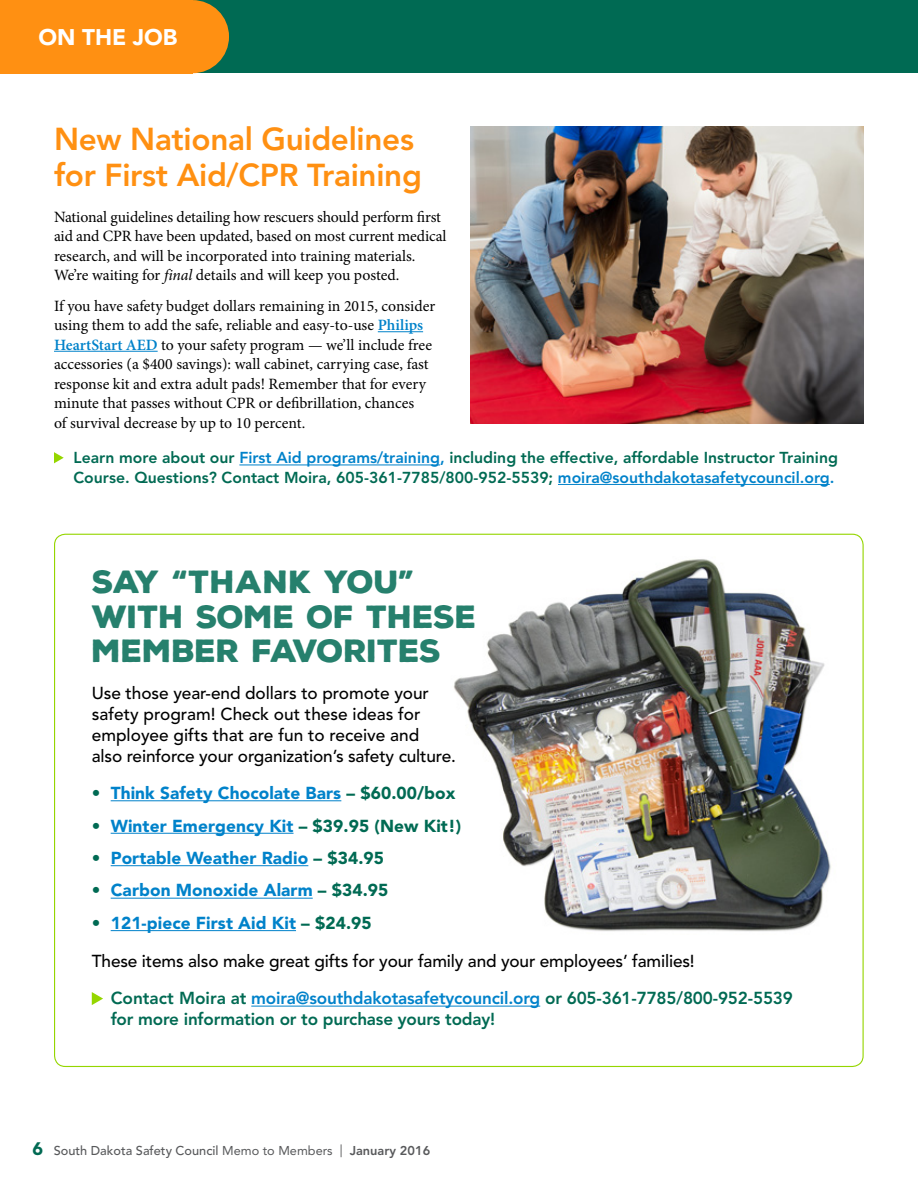
<style>
.page{position:relative;width:918px;height:1188px;background:#fff}
.page>*{position:absolute;margin:0;border:0;box-sizing:border-box;transform-origin:0 0}
.t1{font:800 31.5px/36px "Avenir LT Std";letter-spacing:-.01em;color:#ff9012}
.t2{font:900 31.2px/34.5px "Nexa Rust Sans";letter-spacing:-.01em;color:#26806d}
.t3{font:900 22.5px "Avenir LT Std";color:#fff}
.t4{font:500 17.25px/21px "Avenir LT Std";letter-spacing:-.01em;color:#000}
.t5{font:900 17.25px "Avenir LT Std";letter-spacing:.005em;color:#0082ca}
.t6{font:800 17.25px "Avenir LT Std";letter-spacing:-.01em;color:#006a53}
.t7{font:15.75px/19.5px "Minion Pro";letter-spacing:-.005em;color:#000}
.t8{font:800 15.75px/19.5px "Avenir LT Std";color:#006a53}
.t9{font:500 12.75px "Avenir LT Std";color:#58595b}
.s1{font-style:italic}
.s2{font-weight:600;color:#0082ca}
.s3{color:#0082ca}
.s4{color:#006a53}
.s5{font-weight:800;color:#006a53}
.s6{font-weight:800;color:#0082ca}
.s7{font-weight:900;font-size:18px;color:#006a53}
.s8{font-weight:400}
.s9{font-weight:800}
</style>
<div class="page">
<hr style="left:378px;top:331px;width:45px;height:1px;background:#0082ca">
<hr style="left:54px;top:351px;width:104px;height:1px;background:#0082ca">
<hr style="left:239px;top:465px;width:201px;height:1px;background:#0082ca">
<hr style="left:558px;top:484px;width:272px;height:1px;background:#0082ca">
<svg style="left:54px;top:452px;width:10px;height:11px"></svg>
<img style="left:470px;top:126px;width:394px;height:297px">
<img style="left:453px;top:559px;width:378px;height:373px">
<hr style="left:111px;top:800px;width:230px;height:1px;background:#0082ca">
<hr style="left:111px;top:833px;width:183px;height:1px;background:#0082ca">
<hr style="left:111px;top:865px;width:197px;height:1px;background:#0082ca">
<hr style="left:111px;top:898px;width:202px;height:1px;background:#0082ca">
<hr style="left:111px;top:930px;width:185px;height:1px;background:#0082ca">
<hr style="left:251px;top:1006px;width:289px;height:1px;background:#0082ca">
<svg style="left:92px;top:992px;width:11px;height:13px"></svg>
<div style="left:0;top:0;width:918px;height:73px;background:#006a53"></div>
<div style="left:0;top:0;width:193px;height:73px;background:#ff9012"></div>
<div style="left:156px;top:0;width:73px;height:73px;background:#ff9012;border-radius:50%"></div>
<h3 class="t3" style="left:38px;top:24px;width:141px">ON THE JOB</h3>
<h1 class="t1" style="left:54px;top:121px;width:369px">New National Guidelines for First Aid/CPR Training</h1>
<p class="t7" style="left:54px;top:207px;width:394px">National guidelines detailing how rescuers should perform first aid and CPR have been updated, based on most current medical research, and will be incorporated into training materials.<br>We’re waiting for <span class="s1">final</span> details and will keep you posted.</p>
<p class="t7" style="left:54px;top:296px;width:383px">If you have safety budget dollars remaining in 2015, consider using them to add the safe, reliable and easy-to-use <span class="s2">Philips HeartStart AED</span> to your safety program — we’ll include free accessories (a $400 savings): wall cabinet, carrying case, fast response kit and extra adult pads! Remember that for every minute that passes without CPR or defibrillation, chances<br>of survival decrease by up to 10 percent.</p>
<p class="t8" style="left:74px;top:448px;width:766px">Learn more about our <span class="s3">First Aid programs/training,</span> including the effective, affordable Instructor Training<br>Course. Questions? Contact Moira, 605-361-7785/800-952-5539; <span class="s3">moira@southdakotasafetycouncil.org.</span></p>
<h2 class="t2" style="left:92px;top:565px;width:386px">SAY “THANK YOU”<br>WITH SOME OF THESE<br>MEMBER FAVORITES</h2>
<p class="t4" style="left:92px;top:683px;width:366px">Use those year-end dollars to promote your safety program! Check out these ideas for employee gifts that are fun to receive and<br>also reinforce your organization’s safety culture.</p>
<p class="t5" style="left:92px;top:783px;width:365px"><span class="s4">•</span> Think Safety Chocolate Bars <span class="s4">– $60.00/box</span></p>
<p class="t5" style="left:92px;top:815px;width:371px"><span class="s4">•</span> Winter Emergency Kit <span class="s4">– $39.95 (New Kit!)</span></p>
<p class="t5" style="left:92px;top:848px;width:294px"><span class="s4">•</span> Portable Weather Radio <span class="s4">– $34.95</span></p>
<p class="t5" style="left:92px;top:880px;width:298px"><span class="s4">•</span> Carbon Monoxide Alarm <span class="s4">– $34.95</span></p>
<p class="t5" style="left:92px;top:912px;width:281px"><span class="s4">•</span> 121-piece First Aid Kit <span class="s4">– $24.95</span></p>
<p class="t4" style="left:111px;top:943px;width:684px;line-height:37.2px;text-indent:-19px">These items also make great gifts for your family and your employees’ families!<br><span class="s5">Contact Moira at</span> <span class="s6">moira@southdakotasafetycouncil.org</span> <span class="s5">or 605-361-7785/800-952-5539</span></p>
<p class="t6" style="left:111px;top:1009px;width:386px">for more information or to purchase yours today!</p>
<p class="t9" style="left:32px;top:1143px;width:399px"><span class="s7">6</span> South Dakota Safety Council <span class="s8">Memo to Members |</span> <span class="s9">January 2016</span></p>
</div>
